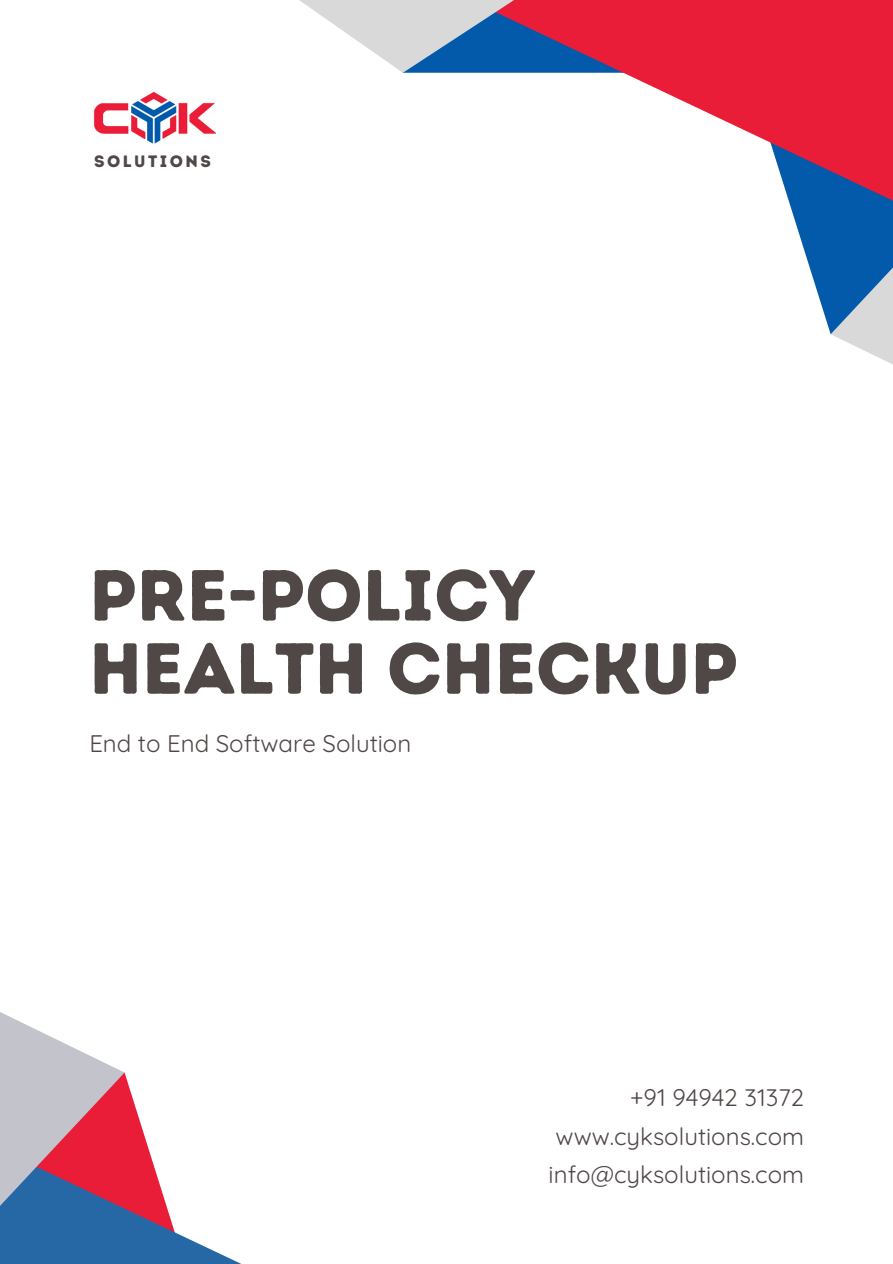
<style>
.page{position:relative;width:893px;height:1264px;background:#fff}
.page>*{position:absolute;margin:0;border:0;box-sizing:border-box;transform-origin:0 0}
.t1{font:72px/73.2px "Intro Rust Base";color:#504747}
.t2{font:24px "Quicksand";color:#504747}
.t3{font:16.5px "Intro Rust Base";letter-spacing:.15em;color:#504747}
</style>
<div class="page">
<svg style="left:299px;top:0;width:593px;height:364px"></svg>
<svg style="left:200px;top:1244px;width:39px;height:19px"></svg>
<svg style="left:0;top:1012px;width:200px;height:251px"></svg>
<img style="left:93px;top:92px;width:122px;height:52px">
<p class="t3" style="left:94px;top:151px;width:118px">SOLUTIONS</p>
<p class="t1" style="left:89px;top:558px;width:650px">PRE-POLICY<br>HEALTH CHECKUP</p>
<h1 class="t2" style="left:89px;top:728px;width:323px">End to End Software Solution</h1>
<h2 class="t2" style="left:630px;top:1081px;width:175px">+91 94942 31372</h2>
<p class="t2" style="left:555px;top:1120px;width:250px">www.cyksolutions.com</p>
<h2 class="t2" style="left:548px;top:1159px;width:257px">info@cyksolutions.com</h2>
</div>
